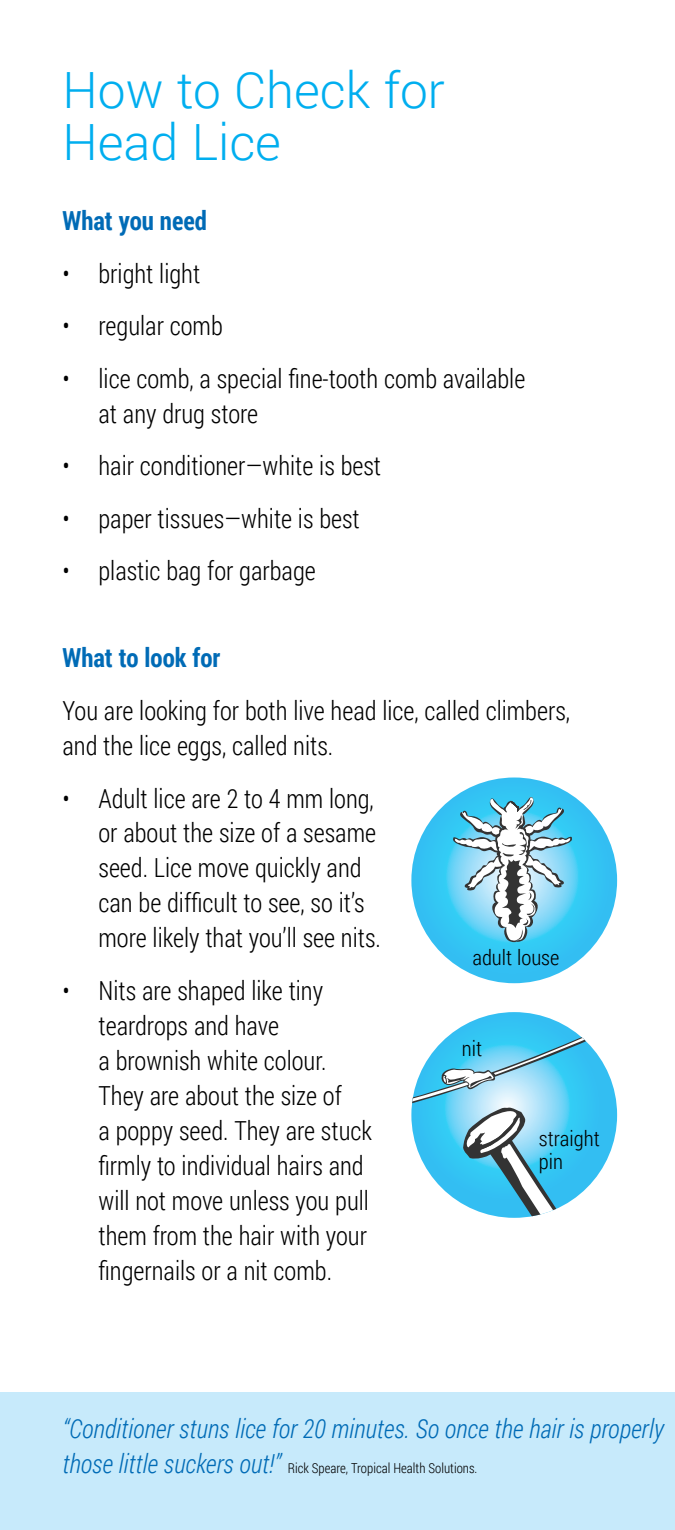
<style>
.page{position:relative;width:675px;height:1530px;background:#fff}
.page>*{position:absolute;margin:0;border:0;box-sizing:border-box;transform-origin:0 0}
.t1{font:300 50px/52.5px "Roboto";color:#00aeef}
.t2{font:300 26.25px/35px "Roboto Condensed";color:#000;scale:.95 1}
.t3{font:italic 300 26.25px "Roboto Condensed";color:#006bb6;scale:.95 1}
.t4{font:700 26.25px "Roboto Condensed";color:#006bb6;scale:.95 1}
.t5{font:300 21px/22.8px "Roboto Condensed";color:#000}
.t6{font:300 13.75px "Roboto Condensed";color:#000;scale:.95 1}
.s1{font-style:italic;font-size:26.25px;color:#006bb6}
</style>
<div class="page">
<div style="left:411px;top:778px;width:206px;height:205px;background:#33c3f3;border-radius:50%"></div>
<svg style="left:452px;top:795px;width:121px;height:148px"></svg>
<div style="left:0;top:1393px;width:675px;height:137px;background:#c7eafb"></div>
<svg style="left:411px;top:1012px;width:206px;height:206px"></svg>
<h1 class="t1" style="left:62px;top:62px;width:384px">How to Check for<br>Head Lice</h1>
<p class="t4" style="left:62px;top:202px;width:154px">What you need</p>
<p class="t2" style="left:62px;top:255px;width:147px">• bright light</p>
<p class="t2" style="left:63px;top:307px;width:170px">• regular comb</p>
<p class="t2" style="left:99px;top:360px;width:451px;text-indent:-36px">• lice comb, a special fine-tooth comb available at any drug store</p>
<p class="t2" style="left:62px;top:447px;width:337px">• hair conditioner—white is best</p>
<p class="t2" style="left:62px;top:500px;width:315px">• paper tissues—white is best</p>
<p class="t2" style="left:62px;top:552px;width:268px">• plastic bag for garbage</p>
<p class="t4" style="left:62px;top:640px;width:168px">What to look for</p>
<p class="t2" style="left:62px;top:692px;width:536px">You are looking for both live head lice, called climbers, and the lice eggs, called nits.</p>
<p class="t2" style="left:99px;top:780px;width:299px;text-indent:-36px">• Adult lice are 2 to 4 mm long, or about the size of a sesame seed. Lice move quickly and can be difficult to see, so it’s more likely that you’ll see nits.</p>
<p class="t2" style="left:98px;top:972px;width:289px;text-indent:-36px">• Nits are shaped like tiny teardrops and have<br>a brownish white colour.<br>They are about the size of<br>a poppy seed. They are stuck firmly to individual hairs and will not move unless you pull them from the hair with your fingernails or a nit comb.</p>
<p class="t5" style="left:472px;top:945px;width:88px">adult louse</p>
<p class="t5" style="left:462px;top:1037px;width:22px">nit</p>
<p class="t5" style="left:539px;top:1127px;width:62px">straight pin</p>
<p class="t3" style="left:62px;top:1410px;width:634px">“Conditioner stuns lice for 20 minutes. So once the hair is properly</p>
<p class="t6" style="left:62px;top:1458px;width:438px"><span class="s1">those little suckers out!”</span> Rick Speare, Tropical Health Solutions.</p>
</div>
